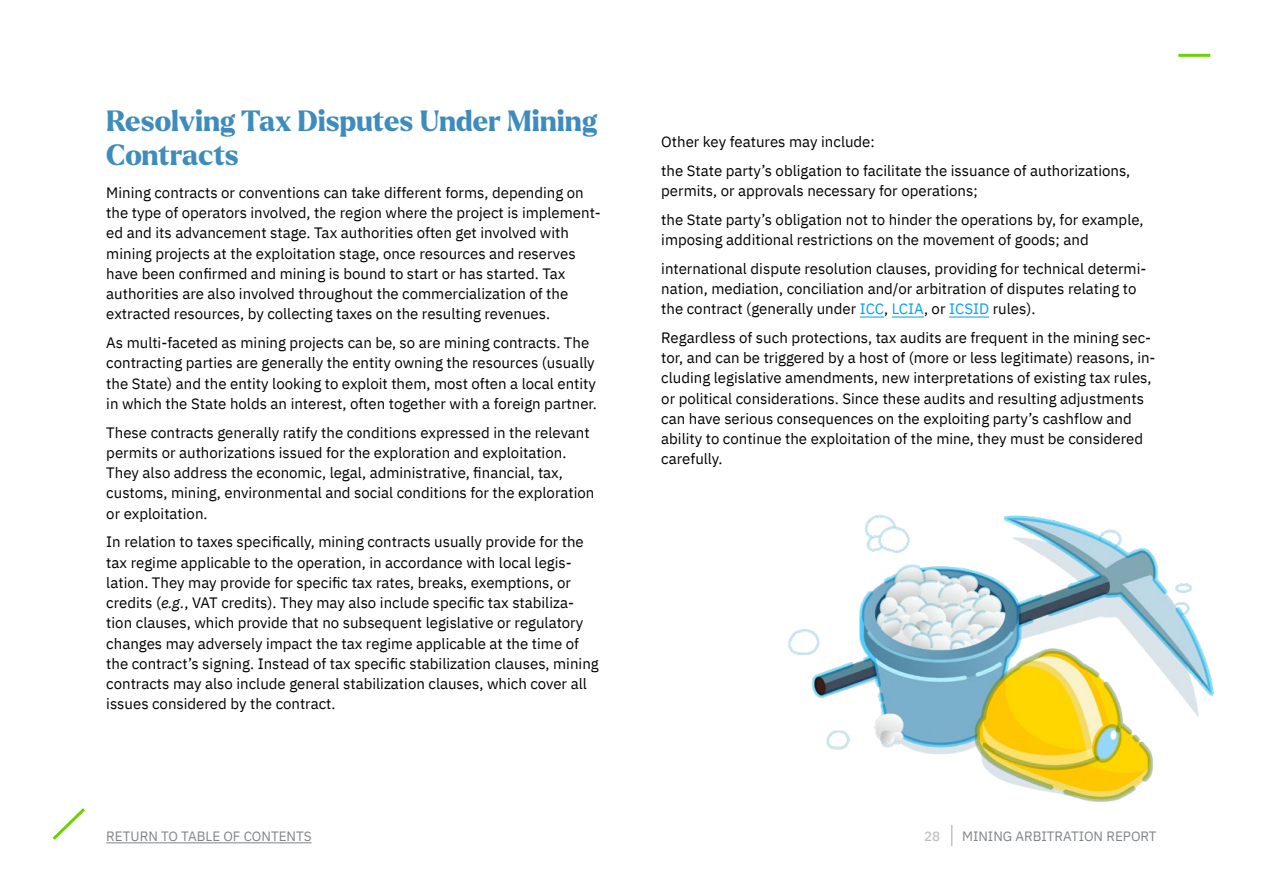
<style>
.page{position:relative;width:1263px;height:893px;background:#fff}
.page>*{position:absolute;margin:0;border:0;box-sizing:border-box;transform-origin:0 0}
.t1{font:800 28.5px/34.2px "Larken";color:#3d8cbc}
.t2{font:15px/20.2px "IBM Plex Sans";color:#000}
.t3{font:13.5px "IBM Plex Sans";color:#818487}
.t4{font:500 13.5px "IBM Plex Sans";color:#c0c2c3}
.s1{font-style:italic}
.s2{color:#009efe}
</style>
<div class="page">
<svg style="left:951px;top:825px;width:1px;height:21px"></svg>
<svg style="left:52px;top:808px;width:33px;height:32px"></svg>
<hr style="left:1178px;top:54px;width:32px;height:3px;background:#6ad300">
<hr style="left:106px;top:843px;width:206px;height:1px;background:#818487">
<svg style="left:860px;top:317px;width:24px;height:1px"></svg>
<hr style="left:892px;top:317px;width:32px;height:1px;background:#009efe">
<hr style="left:949px;top:317px;width:40px;height:1px;background:#009efe">
<img style="left:788px;top:514px;width:426px;height:288px">
<h1 class="t1" style="left:106px;top:104px;width:492px">Resolving Tax Disputes Under Mining<br>Contracts</h1>
<p class="t2" style="left:106px;top:181px;width:496px">Mining contracts or conventions can take different forms, depending on the type of operators involved, the region where the project is implement&shy;ed and its advancement stage. Tax authorities often get involved with mining projects at the exploitation stage, once resources and reserves have been confirmed and mining is bound to start or has started. Tax authorities are also involved throughout the commercialization of the extracted resources, by collecting taxes on the resulting revenues.</p>
<p class="t2" style="left:106px;top:331px;width:492px">As multi-faceted as mining projects can be, so are mining contracts. The contracting parties are generally the entity owning the resources (usually the State) and the entity looking to exploit them, most often a local entity in which the State holds an interest, often together with a foreign partner.</p>
<p class="t2" style="left:106px;top:421px;width:490px">These contracts generally ratify the conditions expressed in the relevant permits or authorizations issued for the exploration and exploitation.<br>They also address the economic, legal, administrative, financial, tax, customs, mining, environmental and social conditions for the exploration or exploitation.</p>
<p class="t2" style="left:106px;top:531px;width:494px">In relation to taxes specifically, mining contracts usually provide for the tax regime applicable to the operation, in accordance with local legis&shy;lation. They may provide for specific tax rates, breaks, exemptions, or credits (<span class="s1">e.g.</span>, VAT credits). They may also include specific tax stabiliza&shy;tion clauses, which provide that no subsequent legislative or regulatory changes may adversely impact the tax regime applicable at the time of the contract’s signing. Instead of tax specific stabilization clauses, mining contracts may also include general stabilization clauses, which cover all issues considered by the contract.</p>
<p class="t2" style="left:661px;top:126px;width:471px;line-height:28.8px">Other key features may include:<br>the State party’s obligation to facilitate the issuance of authorizations,</p>
<p class="t2" style="left:661px;top:175px;width:484px;line-height:28.8px">permits, or approvals necessary for operations;<br>the State party’s obligation not to hinder the operations by, for example,</p>
<p class="t2" style="left:661px;top:224px;width:487px;line-height:28.8px">imposing additional restrictions on the movement of goods; and international dispute resolution clauses, providing for technical determi-</p>
<p class="t2" style="left:661px;top:277px;width:477px">nation, mediation, conciliation and/or arbitration of disputes relating to the contract (generally under <span class="s2">ICC</span>, <span class="s2">LCIA</span>, or <span class="s2">ICSID</span> rules).</p>
<p class="t2" style="left:661px;top:326px;width:496px">Regardless of such protections, tax audits are frequent in the mining sec&shy;tor, and can be triggered by a host of (more or less legitimate) reasons, in&shy;cluding legislative amendments, new interpretations of existing tax rules, or political considerations. Since these audits and resulting adjustments can have serious consequences on the exploiting party’s cashflow and ability to continue the exploitation of the mine, they must be considered carefully.</p>
<p class="t3" style="left:106px;top:825px;width:207px">RETURN TO TABLE OF CONTENTS</p>
<p class="t4" style="left:924px;top:825px;width:18px">28</p>
<p class="t3" style="left:962px;top:825px;width:196px">MINING ARBITRATION REPORT</p>
</div>
